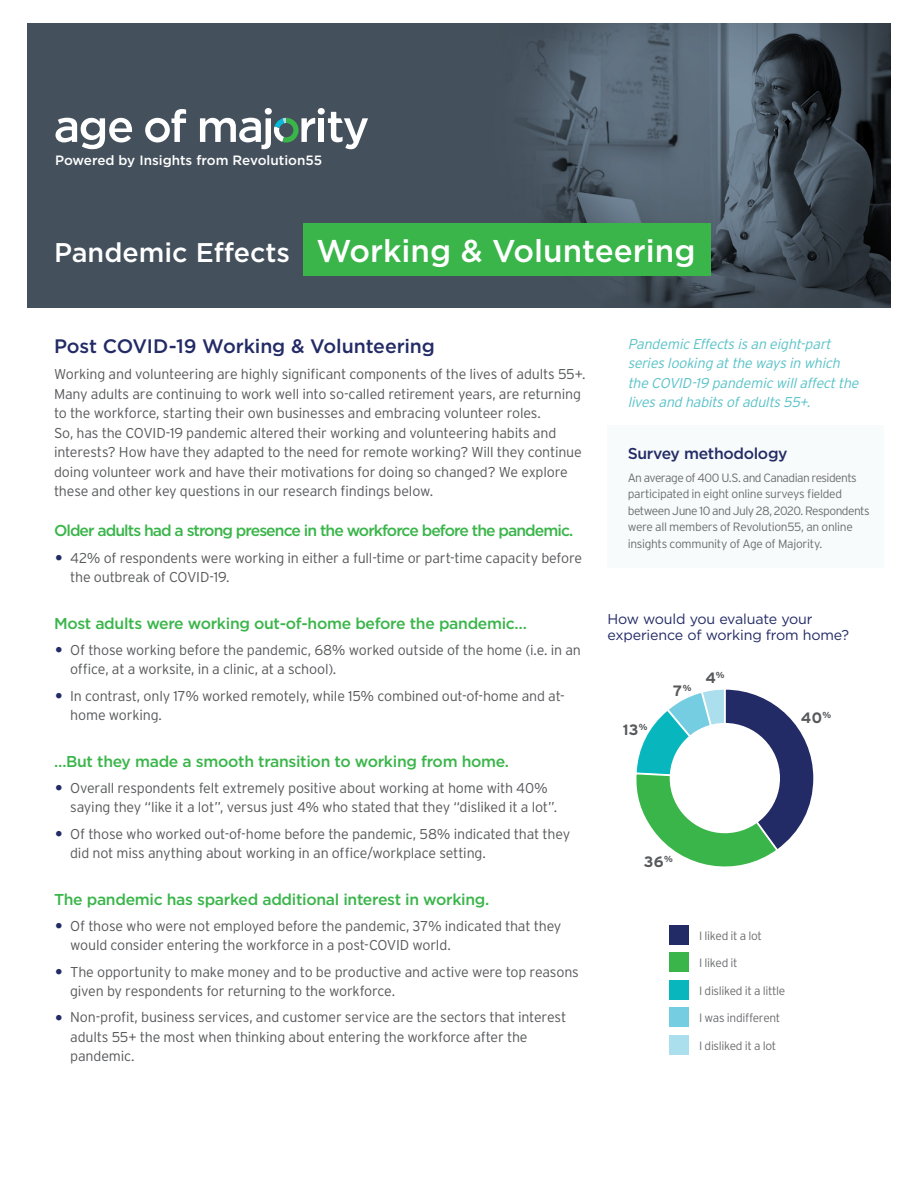
<style>
.page{position:relative;width:918px;height:1188px;background:#fff}
.page>*{position:absolute;margin:0;border:0;box-sizing:border-box;transform-origin:0 0}
.t1{font:500 31.5px "Gotham";color:#fff}
.t2{font:500 27px "Gotham";color:#fff}
._01_-_H1{font:500 19.5px "Gotham";letter-spacing:-.005em;color:#232b66}
._01_---_H3{font:500 15.75px "Gotham";letter-spacing:-.02em;color:#3ab54a}
._01_---_H3-2{font:500 15.75px "Gotham";letter-spacing:-.06em;color:#3ab54a}
._01_---_H4{font:500 15.75px "Gotham";letter-spacing:-.02em;color:#232b66}
.Graph_Numbers_-_Dark{font:700 15px "Interstate";color:#57585a}
._00_-_Body_Style{font:300 14.25px/19.5px "Interstate";letter-spacing:-.015em;color:#57585a}
.Deck_Intro{font:italic 300 14.25px/19.5px "Interstate";letter-spacing:-.015em;color:#59c2c8}
.Graph_Title{font:14.25px/16.5px "Gotham";letter-spacing:-.01em;color:#232b66}
.t3{font:500 13.5px "Gotham";color:#fff}
._04_-_Sidebar_Style{font:300 12px/16.5px "Interstate";letter-spacing:-.03em;color:#6c6d70}
.s1{font-size:25.5px;color:#232b66}
</style>
<div class="page">
<svg style="left:636px;top:689px;width:178px;height:178px"></svg>
<div style="left:670px;top:723px;width:110px;height:110px;background:#fff;border-radius:50%"></div>
<img style="left:27px;top:24px;width:864px;height:283px">
<svg style="left:56px;top:118px;width:76px;height:31px"></svg>
<svg style="left:145px;top:109px;width:41px;height:33px"></svg>
<svg style="left:200px;top:108px;width:168px;height:41px"></svg>
<div style="left:303px;top:224px;width:408px;height:52px;background:#3ab54a"></div>
<div style="left:608px;top:426px;width:276px;height:142px;background:#f8fbfb"></div>
<div style="left:670px;top:925px;width:19px;height:19px;background:#232b66"></div>
<div style="left:670px;top:952px;width:19px;height:20px;background:#3ab54a"></div>
<div style="left:670px;top:980px;width:19px;height:19px;background:#07b7bd"></div>
<div style="left:670px;top:1007px;width:19px;height:20px;background:#75cde2"></div>
<div style="left:670px;top:1035px;width:19px;height:19px;background:#acdfed"></div>
<p class="t3" style="left:55px;top:152px;width:269px">Powered by Insights from Revolution55</p>
<p class="t2" style="left:54px;top:235px;width:238px">Pandemic Effects</p>
<p class="t1" style="left:316px;top:231px;width:381px">Working &amp; Volunteering</p>
<p class="_01_-_H1" style="left:54px;top:333px;width:383px">Post COVID-19 Working &amp; Volunteering</p>
<p class="_00_-_Body_Style" style="left:54px;top:364px;width:533px">Working and volunteering are highly significant components of the lives of adults 55+.<br>Many adults are continuing to work well into so-called retirement years, are returning to the workforce, starting their own businesses and embracing volunteer roles.<br>So, has the COVID-19 pandemic altered their working and volunteering habits and interests? How have they adapted to the need for remote working? Will they continue doing volunteer work and have their motivations for doing so changed? We explore these and other key questions in our research findings below.</p>
<p class="_01_---_H3-2" style="left:54px;top:521px;width:521px">Older adults had a strong presence in the workforce before the pandemic.</p>
<p class="_00_-_Body_Style" style="left:70px;top:548px;width:514px;text-indent:-16px"><span class="s1">•</span> 42% of respondents were working in either a full-time or part-time capacity before the outbreak of COVID-19.</p>
<p class="_01_---_H3" style="left:54px;top:613px;width:475px">Most adults were working out-of-home before the pandemic…</p>
<p class="_00_-_Body_Style" style="left:70px;top:640px;width:512px;text-indent:-16px"><span class="s1">•</span> Of those working before the pandemic, 68% worked outside of the home (i.e. in an office, at a worksite, in a clinic, at a school).</p>
<p class="_00_-_Body_Style" style="left:70px;top:686px;width:496px;text-indent:-16px"><span class="s1">•</span> In contrast, only 17% worked remotely, while 15% combined out-of-home and at&shy;home working.</p>
<p class="_01_---_H3" style="left:54px;top:751px;width:457px">…But they made a smooth transition to working from home.</p>
<p class="_00_-_Body_Style" style="left:70px;top:778px;width:489px;text-indent:-16px"><span class="s1">•</span> Overall respondents felt extremely positive about working at home with 40% saying they “like it a lot”, versus just 4% who stated that they “disliked it a lot”.</p>
<p class="_00_-_Body_Style" style="left:70px;top:824px;width:502px;text-indent:-16px"><span class="s1">•</span> Of those who worked out-of-home before the pandemic, 58% indicated that they did not miss anything about working in an office/workplace setting.</p>
<p class="_01_---_H3" style="left:54px;top:889px;width:437px">The pandemic has sparked additional interest in working.</p>
<p class="_00_-_Body_Style" style="left:70px;top:916px;width:493px;text-indent:-16px"><span class="s1">•</span> Of those who were not employed before the pandemic, 37% indicated that they would consider entering the workforce in a post-COVID world.</p>
<p class="_00_-_Body_Style" style="left:70px;top:962px;width:510px;text-indent:-16px"><span class="s1">•</span> The opportunity to make money and to be productive and active were top reasons given by respondents for returning to the workforce.</p>
<p class="_00_-_Body_Style" style="left:70px;top:1008px;width:498px;text-indent:-16px"><span class="s1">•</span> Non-profit, business services, and customer service are the sectors that interest adults 55+ the most when thinking about entering the workforce after the pandemic.</p>
<p class="Deck_Intro" style="left:628px;top:334px;width:232px">Pandemic Effects is an eight-part series looking at the ways in which the COVID-19 pandemic will affect the lives and habits of adults 55+.</p>
<p class="_01_---_H4" style="left:628px;top:443px;width:161px">Survey methodology</p>
<p class="_04_-_Sidebar_Style" style="left:628px;top:469px;width:244px">An average of 400 U.S. and Canadian residents participated in eight online surveys fielded between June 10 and July 28, 2020. Respondents were all members of Revolution55, an online insights community of Age of Majority.</p>
<p class="Graph_Title" style="left:608px;top:610px;width:243px">How would you evaluate your experience of working from home?</p>
<p class="Graph_Numbers_-_Dark" style="left:623px;top:721px;width:26px">13<sup>%</sup></p>
<p class="Graph_Numbers_-_Dark" style="left:673px;top:683px;width:20px">7<sup>%</sup></p>
<p class="Graph_Numbers_-_Dark" style="left:705px;top:669px;width:21px">4<sup>%</sup></p>
<p class="Graph_Numbers_-_Dark" style="left:801px;top:709px;width:32px">40<sup>%</sup></p>
<p class="Graph_Numbers_-_Dark" style="left:644px;top:853px;width:31px">36<sup>%</sup></p>
<p class="_04_-_Sidebar_Style" style="left:699px;top:927px;width:64px">I liked it a lot</p>
<p class="_04_-_Sidebar_Style" style="left:699px;top:954px;width:40px">I liked it</p>
<p class="_04_-_Sidebar_Style" style="left:699px;top:982px;width:88px">I disliked it a little</p>
<p class="_04_-_Sidebar_Style" style="left:699px;top:1010px;width:83px">I was indifferent</p>
<p class="_04_-_Sidebar_Style" style="left:699px;top:1038px;width:79px">I disliked it a lot</p>
</div>
